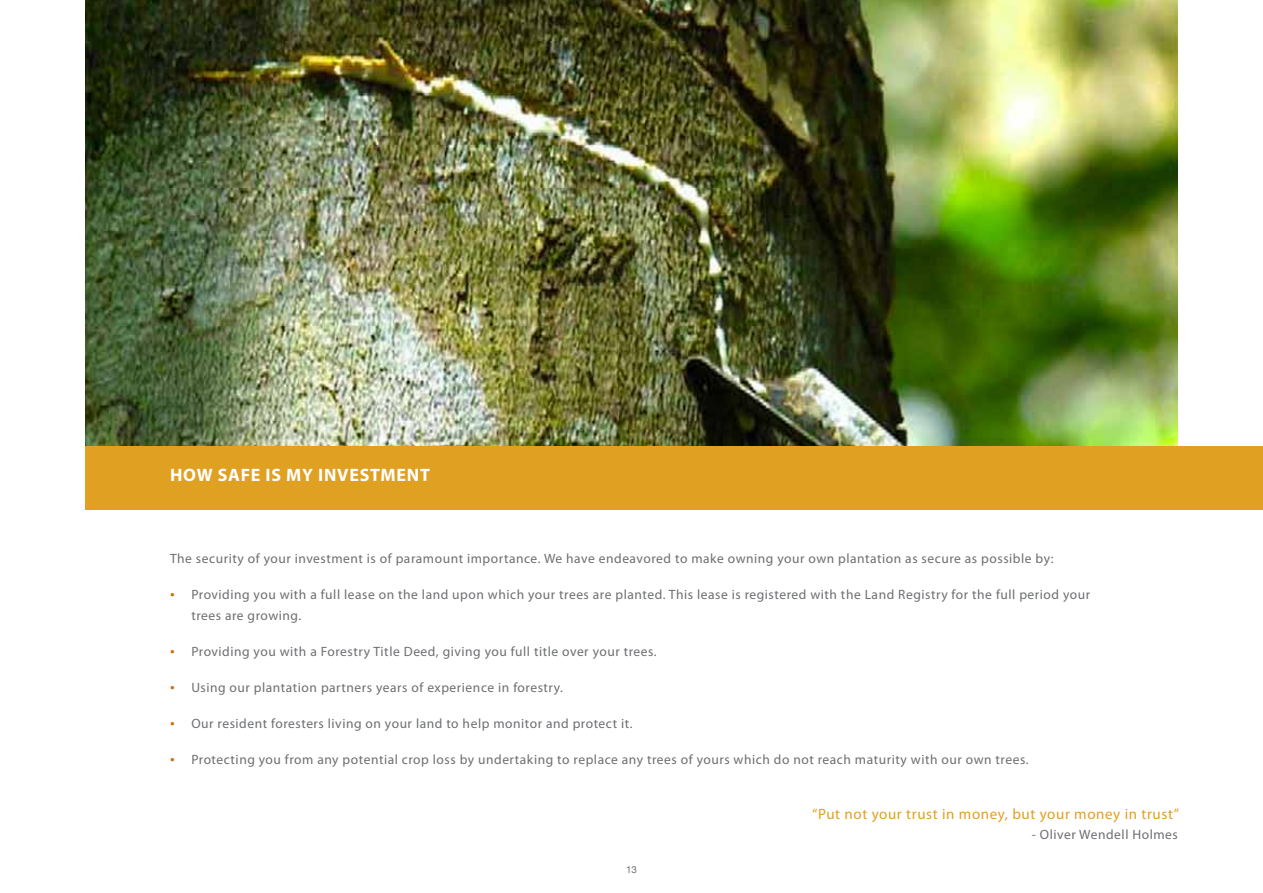
<style>
.page{position:relative;width:1263px;height:893px;background:#fff}
.page>*{position:absolute;margin:0;border:0;box-sizing:border-box;transform-origin:0 0}
.t1{font:700 18px "Myriad Pro";letter-spacing:.04em;color:#fff}
.t2{font:15px "Myriad Pro";letter-spacing:.04em;color:#e0a021}
.t3{font:13.5px/21px "Myriad Pro";letter-spacing:.04em;color:#6d6e71}
.t4{font:9.75px "Helvetica Neue";color:#6d6e71}
.s1{font-size:16.5px;color:#c77516}
</style>
<div class="page">
<img style="left:85px;top:0;width:1093px;height:446px">
<div style="left:85px;top:446px;width:1178px;height:64px;background:#e0a021"></div>
<h1 class="t1" style="left:170px;top:463px;width:261px">HOW SAFE IS MY INVESTMENT</h1>
<p class="t3" style="left:170px;top:548px;width:885px">The security of your investment is of paramount importance. We have endeavored to make owning your own plantation as secure as possible by:</p>
<p class="t3" style="left:191px;top:584px;width:900px;text-indent:-21px"><span class="s1">•</span> Providing you with a full lease on the land upon which your trees are planted. This lease is registered with the Land Registry for the full period your trees are growing.</p>
<p class="t3" style="left:170px;top:641px;width:488px"><span class="s1">•</span> Providing you with a Forestry Title Deed, giving you full title over your trees.</p>
<p class="t3" style="left:170px;top:677px;width:394px"><span class="s1">•</span> Using our plantation partners years of experience in forestry.</p>
<p class="t3" style="left:170px;top:713px;width:464px"><span class="s1">•</span> Our resident foresters living on your land to help monitor and protect it.</p>
<p class="t3" style="left:170px;top:749px;width:860px"><span class="s1">•</span> Protecting you from any potential crop loss by undertaking to replace any trees of yours which do not reach maturity with our own trees.</p>
<p class="t4" style="left:626px;top:863px;width:12px">13</p>
<p class="t2" style="left:812px;top:805px;width:369px">“Put not your trust in money, but your money in trust”</p>
<p class="t3" style="left:1032px;top:823px;width:148px">- Oliver Wendell Holmes</p>
</div>
